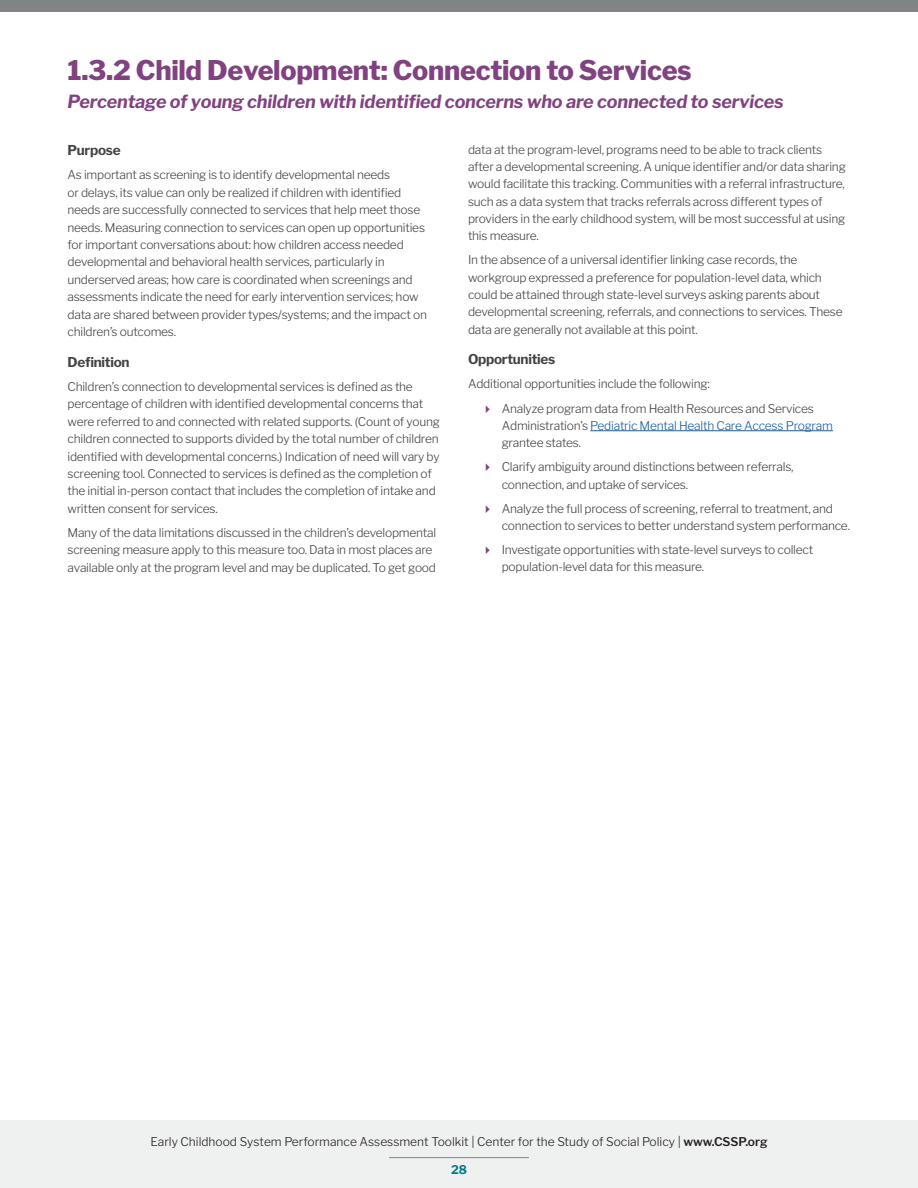
<style>
.page{position:relative;width:918px;height:1188px;background:#fff}
.page>*{position:absolute;margin:0;border:0;box-sizing:border-box;transform-origin:0 0}
.t1{font:800 27px "Libre Franklin";letter-spacing:-.01em;color:#824281}
.t2{font:italic 700 18px "Libre Franklin";letter-spacing:-.01em;color:#824281}
.t3{font:700 13.5px "Libre Franklin";letter-spacing:-.02em;color:#434343}
.t4{font:300 12px/17.4px "Libre Franklin";letter-spacing:-.02em;color:#434343}
.t5{font:300 12px "Libre Franklin";color:#231f20}
.t6{font:700 12px "Libre Franklin";color:#007c89}
.s1{color:#175d9e}
.s2{font-weight:600}
</style>
<div class="page">
<div style="left:0;top:1120px;width:918px;height:68px;background:#eff0f0"></div>
<hr style="left:389px;top:1157px;width:140px;height:1px;background:#818485">
<div style="left:0;top:0;width:918px;height:12px;background:#818485"></div>
<hr style="left:590px;top:430px;width:243px;height:1px;background:#175d9e">
<p class="t1" style="left:68px;top:54px;width:626px">1.3.2 Child Development: Connection to Services</p>
<p class="t2" style="left:68px;top:91px;width:718px">Percentage of young children with identified concerns who are connected to services</p>
<p class="t3" style="left:68px;top:142px;width:55px">Purpose</p>
<p class="t4" style="left:68px;top:166px;width:361px">As important as screening is to identify developmental needs<br>or delays, its value can only be realized if children with identified needs are successfully connected to services that help meet those needs. Measuring connection to services can open up opportunities for important conversations about: how children access needed developmental and behavioral health services, particularly in underserved areas; how care is coordinated when screenings and assessments indicate the need for early intervention services; how data are shared between provider types/systems; and the impact on children’s outcomes.</p>
<p class="t3" style="left:68px;top:354px;width:64px">Definition</p>
<p class="t4" style="left:68px;top:378px;width:374px">Children’s connection to developmental services is defined as the percentage of children with identified developmental concerns that were referred to and connected with related supports. (Count of young children connected to supports divided by the total number of children identified with developmental concerns.) Indication of need will vary by screening tool. Connected to services is defined as the completion of the initial in-person contact that includes the completion of intake and written consent for services.</p>
<p class="t4" style="left:68px;top:524px;width:370px">Many of the data limitations discussed in the children’s developmental screening measure apply to this measure too. Data in most places are available only at the program level and may be duplicated. To get good</p>
<p class="t4" style="left:468px;top:141px;width:379px">data at the program-level, programs need to be able to track clients after a developmental screening. A unique identifier and/or data sharing would facilitate this tracking. Communities with a referral infrastructure, such as a data system that tracks referrals across different types of providers in the early childhood system, will be most successful at using this measure.</p>
<p class="t4" style="left:468px;top:251px;width:376px">In the absence of a universal identifier linking case records, the workgroup expressed a preference for population-level data, which could be attained through state-level surveys asking parents about developmental screening, referrals, and connections to services. These data are generally not available at this point.</p>
<p class="t3" style="left:468px;top:351px;width:89px">Opportunities</p>
<p class="t4" style="left:468px;top:375px;width:243px">Additional opportunities include the following:</p>
<p class="t4" style="left:502px;top:400px;width:333px">Analyze program data from Health Resources and Services<br>Administration’s <span class="s1">Pediatric Mental Health Care Access Program </span>grantee states.</p>
<p class="t4" style="left:502px;top:458px;width:293px">Clarify ambiguity around distinctions between referrals, connection, and uptake of services.</p>
<p class="t4" style="left:502px;top:500px;width:350px">Analyze the full process of screening, referral to treatment, and connection to services to better understand system performance.</p>
<p class="t4" style="left:502px;top:541px;width:313px">Investigate opportunities with state-level surveys to collect population-level data for this measure.</p>
<p class="t5" style="left:150px;top:1134px;width:619px">Early Childhood System Performance Assessment Toolkit | Center for the Study of Social Policy | <span class="s2">www.CSSP.org</span></p>
<p class="t6" style="left:451px;top:1163px;width:17px">28</p>
</div>
